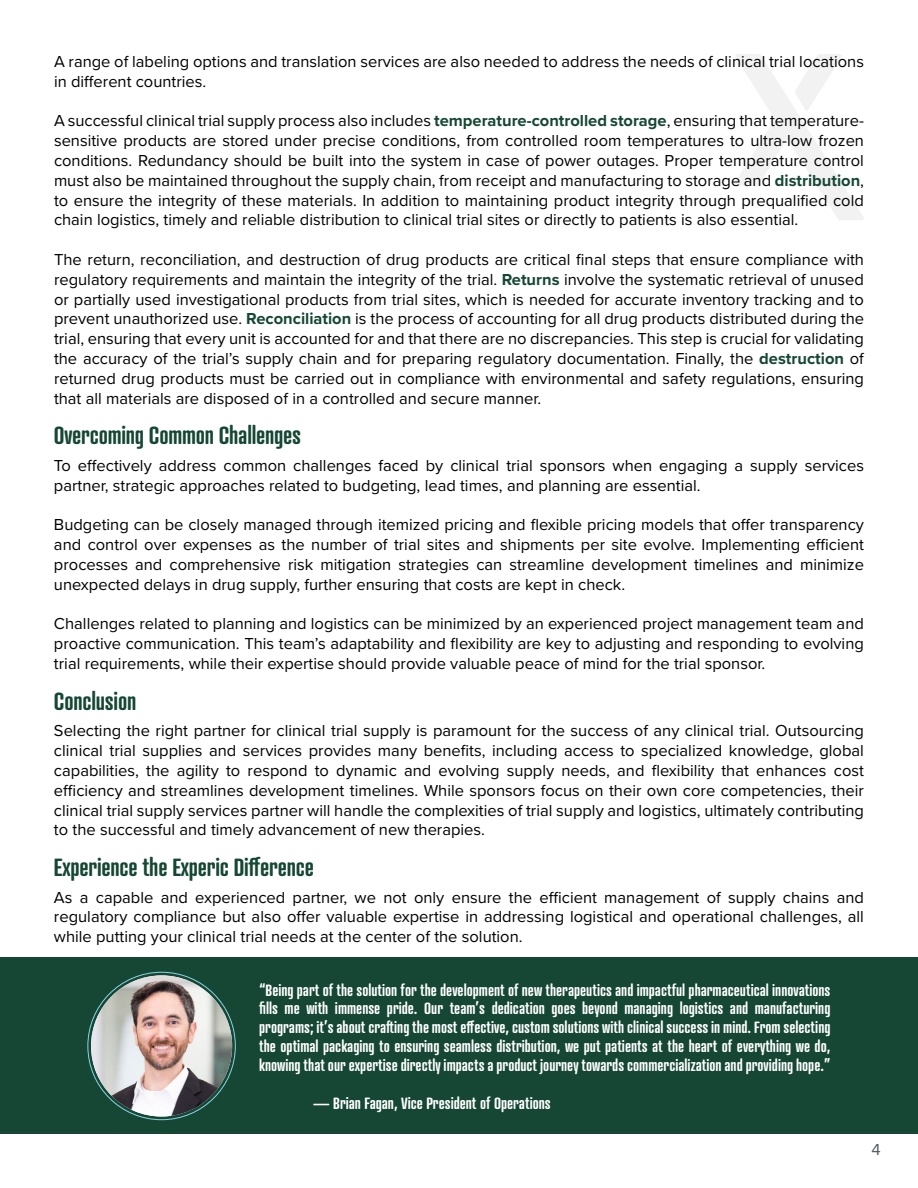
<style>
.page{position:relative;width:918px;height:1188px;background:#fff}
.page>*{position:absolute;margin:0;border:0;box-sizing:border-box;transform-origin:0 0}
.t1{font:600 24px "Atrament";letter-spacing:-.01em;color:#154734}
.t2{font:16.5px/19.8px "Proxima Nova";color:#000;text-align:justify}
.t3{font:16.5px "Proxima Nova";color:#545a60}
.t4{font:600 15.75px/18.9px "Atrament";color:#fff;text-align:justify}
.s1{font-weight:700;color:#154734}
</style>
<div class="page">
<svg style="left:735px;top:54px;width:129px;height:166px"></svg>
<div style="left:0;top:958px;width:918px;height:176px;background:#154734"></div>
<img style="left:91px;top:975px;width:141px;height:142px;border-radius:71px">
<p class="t2" style="left:54px;top:51px;width:812px">A range of labeling options and translation services are also needed to address the needs of clinical trial locations in different countries.</p>
<p class="t2" style="left:54px;top:110px;width:812px">A successful clinical trial supply process also includes <span class="s1">temperature-controlled storage</span>, ensuring that temperature&shy;sensitive products are stored under precise conditions, from controlled room temperatures to ultra-low frozen conditions. Redundancy should be built into the system in case of power outages. Proper temperature control must also be maintained throughout the supply chain, from receipt and manufacturing to storage and <span class="s1">distribution</span>, to ensure the integrity of these materials. In addition to maintaining product integrity through prequalified cold chain logistics, timely and reliable distribution to clinical trial sites or directly to patients is also essential.</p>
<p class="t2" style="left:54px;top:249px;width:812px">The return, reconciliation, and destruction of drug products are critical final steps that ensure compliance with regulatory requirements and maintain the integrity of the trial. <span class="s1">Returns</span> involve the systematic retrieval of unused or partially used investigational products from trial sites, which is needed for accurate inventory tracking and to prevent unauthorized use. <span class="s1">Reconciliation</span> is the process of accounting for all drug products distributed during the trial, ensuring that every unit is accounted for and that there are no discrepancies. This step is crucial for validating the accuracy of the trial’s supply chain and for preparing regulatory documentation. Finally, the <span class="s1">destruction</span> of returned drug products must be carried out in compliance with environmental and safety regulations, ensuring that all materials are disposed of in a controlled and secure manner.</p>
<h1 class="t1" style="left:54px;top:421px;width:249px">Overcoming Common Challenges</h1>
<p class="t2" style="left:54px;top:455px;width:812px">To effectively address common challenges faced by clinical trial sponsors when engaging a supply services partner, strategic approaches related to budgeting, lead times, and planning are essential.</p>
<p class="t2" style="left:54px;top:514px;width:812px">Budgeting can be closely managed through itemized pricing and flexible pricing models that offer transparency and control over expenses as the number of trial sites and shipments per site evolve. Implementing efficient processes and comprehensive risk mitigation strategies can streamline development timelines and minimize unexpected delays in drug supply, further ensuring that costs are kept in check.</p>
<p class="t2" style="left:54px;top:613px;width:811px">Challenges related to planning and logistics can be minimized by an experienced project management team and proactive communication. This team’s adaptability and flexibility are key to adjusting and responding to evolving trial requirements, while their expertise should provide valuable peace of mind for the trial sponsor.</p>
<h1 class="t1" style="left:54px;top:686px;width:84px">Conclusion</h1>
<p class="t2" style="left:54px;top:720px;width:812px">Selecting the right partner for clinical trial supply is paramount for the success of any clinical trial. Outsourcing clinical trial supplies and services provides many benefits, including access to specialized knowledge, global capabilities, the agility to respond to dynamic and evolving supply needs, and flexibility that enhances cost efficiency and streamlines development timelines. While sponsors focus on their own core competencies, their clinical trial supply services partner will handle the complexities of trial supply and logistics, ultimately contributing to the successful and timely advancement of new therapies.</p>
<h1 class="t1" style="left:54px;top:852px;width:262px">Experience the Experic Difference</h1>
<p class="t2" style="left:54px;top:887px;width:811px">As a capable and experienced partner, we not only ensure the efficient management of supply chains and regulatory compliance but also offer valuable expertise in addressing logistical and operational challenges, all while putting your clinical trial needs at the center of the solution.</p>
<p class="t4" style="left:259px;top:980px;width:573px">“Being part of the solution for the development of new therapeutics and impactful pharmaceutical innovations fills me with immense pride. Our team’s dedication goes beyond managing logistics and manufacturing programs; it’s about crafting the most effective, custom solutions with clinical success in mind. From selecting the optimal packaging to ensuring seamless distribution, we put patients at the heart of everything we do, knowing that our expertise directly impacts a product journey towards commercialization and providing hope.”</p>
<p class="t4" style="left:313px;top:1094px;width:239px">— Brian Fagan, Vice President of Operations</p>
<p class="t3" style="left:872px;top:1137px;width:11px">4</p>
</div>
